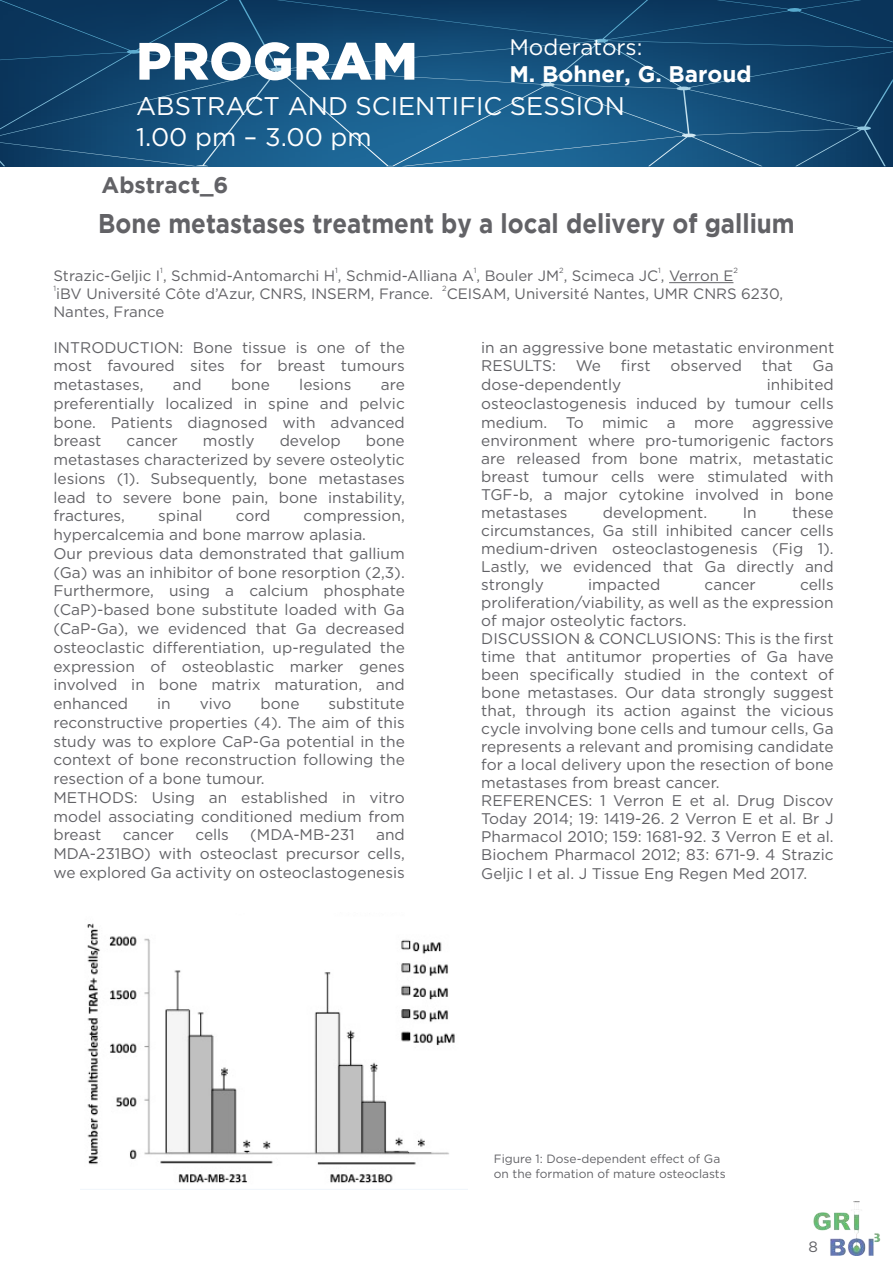
<style>
.page{position:relative;width:893px;height:1263px;background:#fff}
.page>*{position:absolute;margin:0;border:0;box-sizing:border-box;transform-origin:0 0}
.t1{font:900 52.5px "Gotham";color:#fff}
.t2{font:700 27px "Gotham";color:#626266;scale:.89 1}
.t3{font:25.5px/30.6px "Gotham";color:#fff}
.t4{font:700 22.5px "Gotham";color:#fff}
.t5{font:22.5px "Gotham";color:#fff}
.t6{font:700 22.5px "Gotham";color:#626266}
.t7{font:15.45px/18.8px "Gotham";color:#626266;text-align:justify}
.t8{font:15px "Gotham";color:#626266}
.t9{font:12px/15px "Gotham";color:#626266}
.t10{font:7.5px "Gotham";color:#626266}
</style>
<div class="page">
<svg style="left:0;top:0;width:893px;height:166px;background:#144c76"></svg>
<img style="left:87px;top:923px;width:368px;height:260px">
<img style="left:813px;top:1202px;width:68px;height:53px">
<hr style="left:669px;top:282px;width:64px;height:1px;background:#626266">
<h3 class="t5" style="left:509px;top:35px;width:135px">Moderators:</h3>
<h3 class="t4" style="left:509px;top:61px;width:244px">M. Bohner, G. Baroud</h3>
<h1 class="t1" style="left:136px;top:25px;width:283px">PROGRAM</h1>
<h3 class="t3" style="left:136px;top:90px;width:490px">ABSTRACT AND SCIENTIFIC SESSION<br>1.00 pm – 3.00 pm</h3>
<h3 class="t6" style="left:102px;top:172px;width:128px">Abstract_6</h3>
<h2 class="t2" style="left:98px;top:207px;width:784px">Bone metastases treatment by a local delivery of gallium</h2>
<p class="t8" style="left:53px;top:267px;width:681px">Strazic-Geljic I , Schmid-Antomarchi H , Schmid-Alliana A , Bouler JM , Scimeca JC , Verron E</p>
<p class="t10" style="left:160px;top:266px;width:4px">1</p>
<p class="t10" style="left:335px;top:266px;width:4px">1</p>
<p class="t10" style="left:474px;top:266px;width:4px">1</p>
<p class="t10" style="left:559px;top:266px;width:6px">2</p>
<p class="t10" style="left:658px;top:266px;width:4px">1</p>
<p class="t10" style="left:733px;top:266px;width:6px">2</p>
<p class="t10" style="left:53px;top:284px;width:4px">1</p>
<p class="t8" style="left:56px;top:285px;width:379px">iBV Université Côte d’Azur, CNRS, INSERM, France.</p>
<p class="t10" style="left:442px;top:284px;width:6px">2</p>
<p class="t8" style="left:447px;top:285px;width:338px">CEISAM, Université Nantes, UMR CNRS 6230,</p>
<p class="t8" style="left:53px;top:303px;width:112px">Nantes, France</p>
<p class="t7" style="left:53px;top:337px;width:353px">INTRODUCTION: Bone tissue is one of the most favoured sites for breast tumours metastases,</p>
<p class="t7" style="left:481px;top:337px;width:355px">in an aggressive bone metastatic environment<br>RESULTS:</p>
<p class="t7" style="left:576px;top:356px;width:27px">We</p>
<p class="t7" style="left:621px;top:356px;width:31px">first</p>
<p class="t7" style="left:671px;top:356px;width:73px">observed</p>
<p class="t7" style="left:762px;top:356px;width:32px">that</p>
<p class="t7" style="left:812px;top:356px;width:23px">Ga</p>
<p class="t7" style="left:481px;top:375px;width:142px">dose-dependently</p>
<p class="t7" style="left:481px;top:375px;width:354px;line-height:18.1px;text-indent:286px">inhibited osteoclastogenesis induced by tumour cells medium. To mimic a more aggressive environment where pro-tumorigenic factors are released from bone matrix, metastatic breast tumour cells were stimulated with TGF-b, a major cytokine involved in bone metastases</p>
<p class="t7" style="left:173px;top:375px;width:30px">and</p>
<p class="t7" style="left:231px;top:375px;width:40px">bone</p>
<p class="t7" style="left:299px;top:375px;width:54px">lesions</p>
<p class="t7" style="left:53px;top:375px;width:353px;text-indent:327px">are preferentially localized in spine and pelvic bone. Patients diagnosed with advanced breast</p>
<p class="t7" style="left:53px;top:431px;width:353px;text-indent:312px">bone metastases characterized by severe osteolytic lesions (1). Subsequently, bone metastases lead to severe bone pain, bone instability, fractures,</p>
<p class="t7" style="left:127px;top:431px;width:53px">cancer</p>
<p class="t7" style="left:203px;top:431px;width:53px">mostly</p>
<p class="t7" style="left:280px;top:431px;width:63px">develop</p>
<p class="t7" style="left:481px;top:503px;width:354px;line-height:18px;text-indent:311px">these circumstances, Ga still inhibited cancer cells medium-driven osteoclastogenesis (Fig 1).<br>Lastly, we evidenced that Ga directly and strongly</p>
<p class="t7" style="left:603px;top:502px;width:106px">development.</p>
<p class="t7" style="left:743px;top:502px;width:16px">In</p>
<p class="t7" style="left:158px;top:506px;width:46px">spinal</p>
<p class="t7" style="left:236px;top:506px;width:36px">cord</p>
<p class="t7" style="left:53px;top:506px;width:353px;text-align:left;text-indent:250px">compression, hypercalcemia and bone marrow aplasia.<br>Our previous data demonstrated that gallium (Ga) was an inhibitor of bone resorption (2,3).<br>Furthermore, using a calcium phosphate (CaP)-based bone substitute loaded with Ga (CaP-Ga), we evidenced that Ga decreased osteoclastic differentiation, up-regulated the expression of osteoblastic marker genes involved in bone matrix maturation, and enhanced</p>
<p class="t7" style="left:481px;top:575px;width:354px;line-height:18.1px;text-align:left;text-indent:319px">cells proliferation/viability, as well as the expression of major osteolytic factors.<br>DISCUSSION &amp; CONCLUSIONS: This is the first time that antitumor properties of Ga have been specifically studied in the context of bone metastases. Our data strongly suggest that, through its action against the vicious cycle involving bone cells and tumour cells, Ga represents a relevant and promising candidate for a local delivery upon the resection of bone metastases from breast cancer.<br>REFERENCES: 1 Verron E et al. Drug Discov Today 2014; 19: 1419-26. 2 Verron E et al. Br J Pharmacol 2010; 159: 1681-92. 3 Verron E et al.<br>Biochem Pharmacol 2012; 83: 671-9. 4 Strazic Geljic I et al. J Tissue Eng Regen Med 2017.</p>
<p class="t7" style="left:588px;top:574px;width:74px">impacted</p>
<p class="t7" style="left:705px;top:574px;width:53px">cancer</p>
<p class="t7" style="left:53px;top:694px;width:353px;text-align:left;text-indent:275px">substitute reconstructive properties (4). The aim of this study was to explore CaP-Ga potential in the context of bone reconstruction following the resection of a bone tumour.<br>METHODS: Using an established in vitro model associating conditioned medium from breast</p>
<p class="t7" style="left:157px;top:694px;width:15px">in</p>
<p class="t7" style="left:200px;top:694px;width:33px">vivo</p>
<p class="t7" style="left:261px;top:694px;width:40px">bone</p>
<p class="t7" style="left:53px;top:825px;width:353px;text-indent:323px">and MDA-231BO) with osteoclast precursor cells, we explored Ga activity on osteoclastogenesis</p>
<p class="t7" style="left:123px;top:825px;width:53px">cancer</p>
<p class="t7" style="left:195px;top:825px;width:35px">cells</p>
<p class="t7" style="left:250px;top:825px;width:106px">(MDA-MB-231</p>
<p class="t9" style="left:494px;top:1151px;width:233px">Figure 1: Dose-dependent effect of Ga on the formation of mature osteoclasts</p>
<p class="t8" style="left:808px;top:1238px;width:11px">8</p>
</div>
